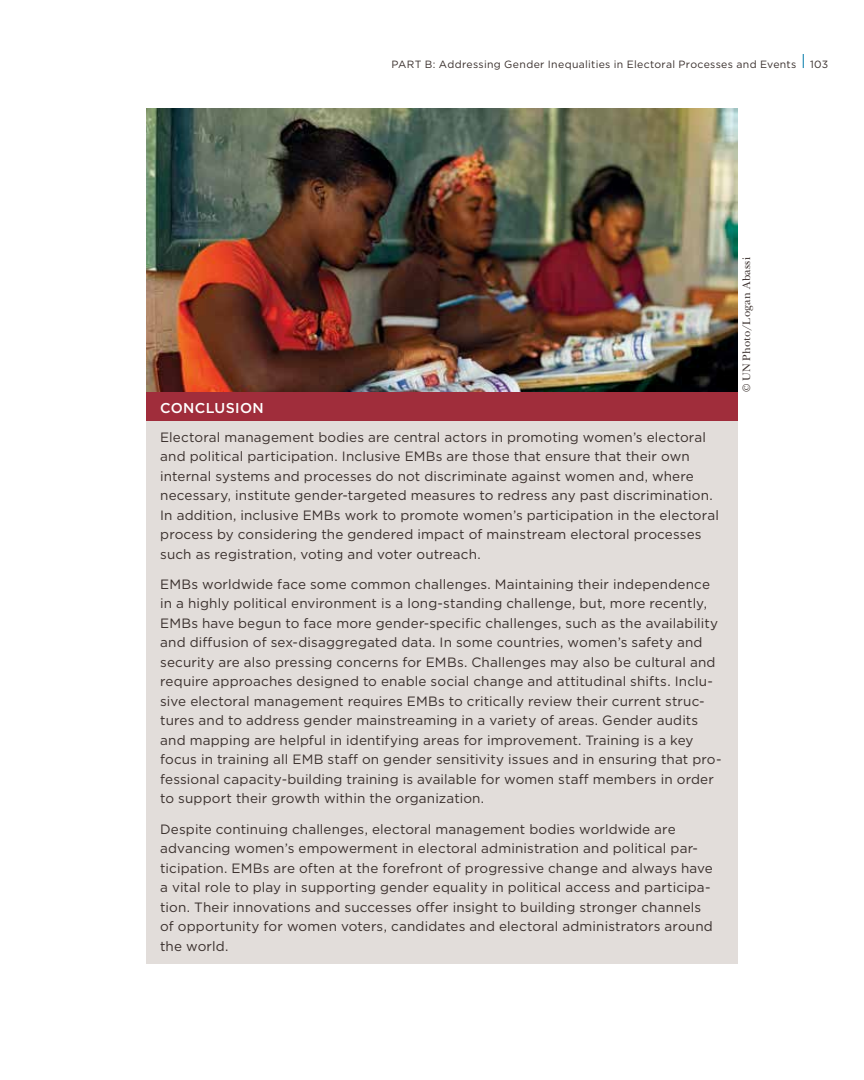
<style>
.page{position:relative;width:864px;height:1080px;background:#fff}
.page>*{position:absolute;margin:0;border:0;box-sizing:border-box;transform-origin:0 0}
.t1{font:500 14.25px "Gotham";letter-spacing:.03em;color:#fff}
.t2{font:13.5px/19.5px "Gotham";letter-spacing:.01em;color:#392f2c}
.t3{font:11.25px "New Baskerville Std";letter-spacing:.025em;color:#392f2c}
.t4{font:10.5px "Gotham";letter-spacing:.03em;color:#392f2c}
</style>
<div class="page">
<svg style="left:803px;top:54px;width:1px;height:14px"></svg>
<img style="left:147px;top:108px;width:591px;height:284px">
<div style="left:147px;top:392px;width:591px;height:30px;background:#a02d3b"></div>
<div style="left:147px;top:422px;width:591px;height:542px;background:#e2ddda"></div>
<p class="t4" style="left:392px;top:58px;width:406px">PART B: Addressing Gender Inequalities in Electoral Processes and Events</p>
<p class="t4" style="left:810px;top:58px;width:20px">103</p>
<p class="t1" style="left:160px;top:399px;width:103px">CONCLUSION</p>
<p class="t2" style="left:160px;top:427px;width:560px">Electoral management bodies are central actors in promoting women’s electoral and political participation. Inclusive EMBs are those that ensure that their own internal systems and processes do not discriminate against women and, where necessary, institute gender-targeted measures to redress any past discrimination.<br>In addition, inclusive EMBs work to promote women’s participation in the electoral process by considering the gendered impact of mainstream electoral processes such as registration, voting and voter outreach.</p>
<p class="t2" style="left:160px;top:574px;width:563px">EMBs worldwide face some common challenges. Maintaining their independence in a highly political environment is a long-standing challenge, but, more recently, EMBs have begun to face more gender-specific challenges, such as the availability and diffusion of sex-disaggregated data. In some countries, women’s safety and security are also pressing concerns for EMBs. Challenges may also be cultural and require approaches designed to enable social change and attitudinal shifts. Inclu&shy;sive electoral management requires EMBs to critically review their current struc&shy;tures and to address gender mainstreaming in a variety of areas. Gender audits and mapping are helpful in identifying areas for improvement. Training is a key focus in training all EMB staff on gender sensitivity issues and in ensuring that pro&shy;fessional capacity-building training is available for women staff members in order to support their growth within the organization.</p>
<p class="t2" style="left:160px;top:819px;width:554px">Despite continuing challenges, electoral management bodies worldwide are advancing women’s empowerment in electoral administration and political par&shy;ticipation. EMBs are often at the forefront of progressive change and always have a vital role to play in supporting gender equality in political access and participa&shy;tion. Their innovations and successes offer insight to building stronger channels of opportunity for women voters, candidates and electoral administrators around the world.</p>
<p class="t3" style="left:740px;top:392px;width:137px;rotate:-90deg">© UN Photo/Logan Abassi</p>
</div>
